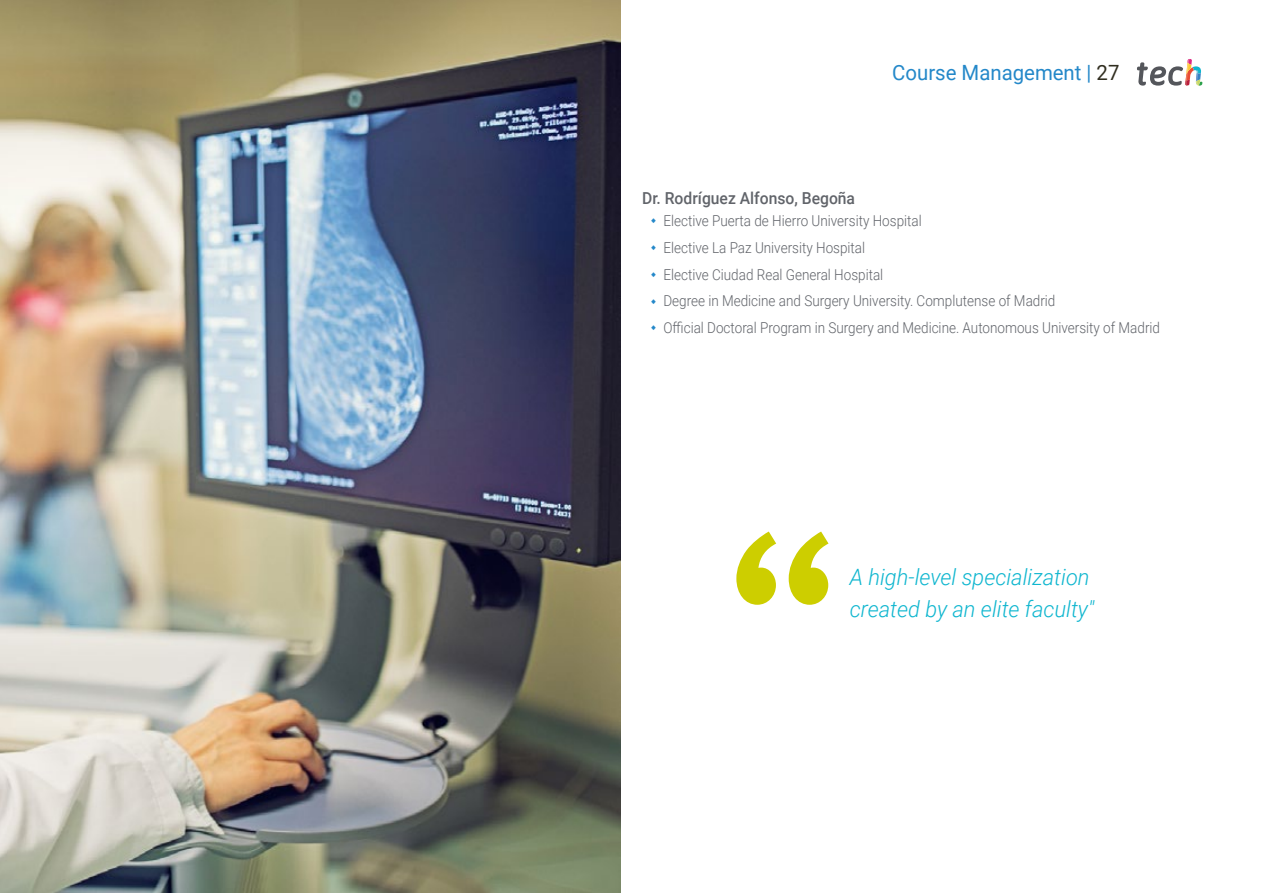
<style>
.page{position:relative;width:1263px;height:893px;background:#fff}
.page>*{position:absolute;margin:0;border:0;box-sizing:border-box;transform-origin:0 0}
.t1{font:italic 300 22.5px/31.5px "Roboto";color:#0fb6cf}
.t2{font:21px "Roboto";color:#2488c9}
.t3{font:500 16.5px "Roboto";color:#61646a;scale:.95 1}
.t4{font:300 15px/26.7px "Roboto";color:#61646a;scale:.9 1}
.s1{color:#312e20}
</style>
<div class="page">
<svg style="left:1137px;top:59px;width:65px;height:27px"></svg>
<img style="left:0;top:0;width:621px;height:893px">
<svg style="left:736px;top:531px;width:92px;height:74px"></svg>
<h2 class="t2" style="left:892px;top:57px;width:229px">Course Management | <span class="s1">27</span></h2>
<p class="t3" style="left:642px;top:186px;width:226px">Dr. Rodríguez Alfonso, Begoña</p>
<p class="t4" style="left:663px;top:207px;width:553px">Elective Puerta de Hierro University Hospital<br>Elective La Paz University Hospital<br>Elective Ciudad Real General Hospital<br>Degree in Medicine and Surgery University. Complutense of Madrid<br>Official Doctoral Program in Surgery and Medicine. Autonomous University of Madrid</p>
<h1 class="t1" style="left:850px;top:560px;width:246px">A high-level specialization created by an elite faculty"</h1>
</div>
